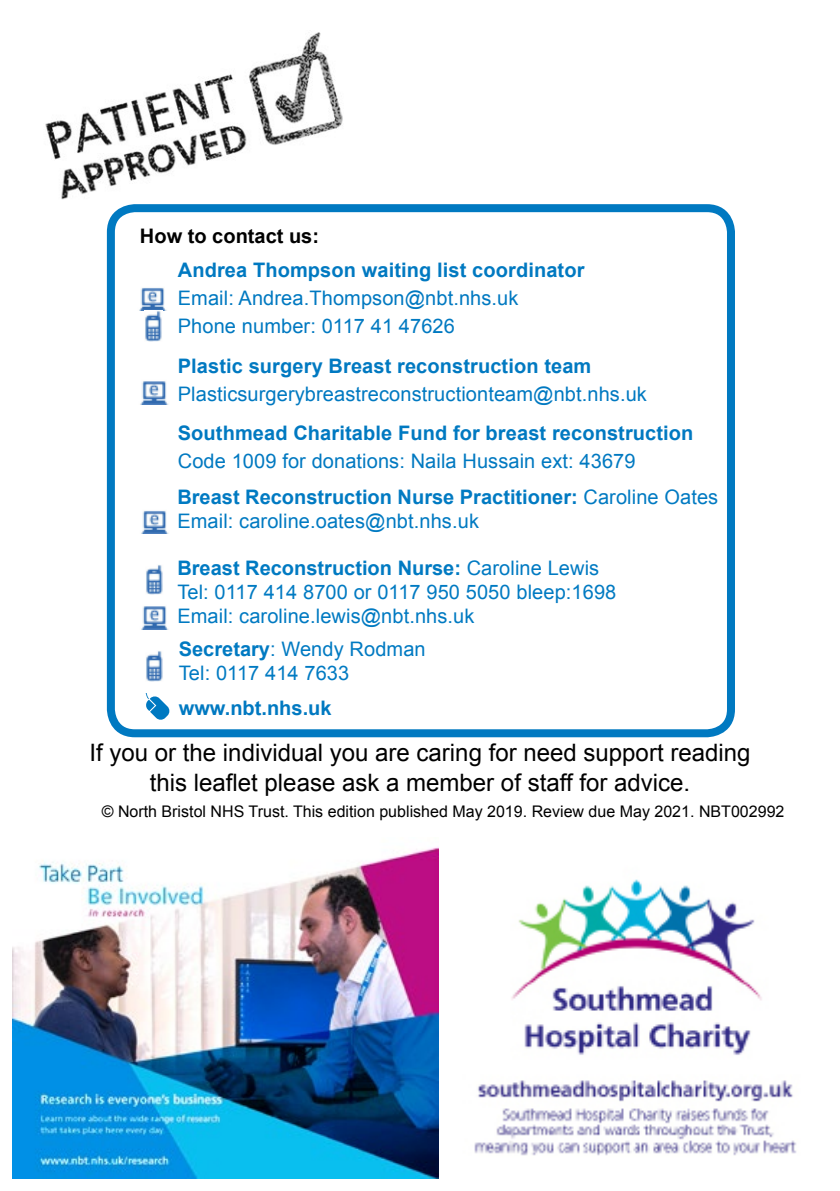
<style>
.page{position:relative;width:840px;height:1191px;background:#fff}
.page>*{position:absolute;margin:0;border:0;box-sizing:border-box;transform-origin:0 0}
.t1{font:24px/29.4px "Arial";color:#000;text-align:center}
.t2{font:20px/24px "Arial";letter-spacing:.005em;color:#007ac2}
.t3{font:20px/28px "Arial";letter-spacing:.005em;color:#0079c1}
.t4{font:700 20px "Arial";letter-spacing:.005em;color:#0079c1}
.t5{font:700 20px "Arial";color:#000}
.t6{font:16px "Arial";color:#000}
.s1{font-weight:700}
</style>
<div class="page">
<img style="left:45px;top:32px;width:298px;height:193px">
<img style="left:13px;top:847px;width:425px;height:331px">
<img style="left:474px;top:879px;width:323px;height:277px">
<img style="left:146px;top:565px;width:17px;height:30px">
<img style="left:141px;top:606px;width:27px;height:23px">
<img style="left:141px;top:510px;width:28px;height:24px">
<img style="left:146px;top:651px;width:17px;height:30px">
<svg style="left:145px;top:693px;width:25px;height:27px"></svg>
<img style="left:140px;top:381px;width:28px;height:23px">
<img style="left:139px;top:287px;width:28px;height:24px">
<img style="left:145px;top:311px;width:17px;height:30px">
<div style="left:107px;top:204px;width:627px;height:533px;border:8px solid #0079c1;border-radius:24px"></div>
<p class="t5" style="left:140px;top:222px;width:180px">How to contact us:</p>
<p class="t4" style="left:178px;top:257px;width:408px">Andrea Thompson waiting list coordinator</p>
<p class="t3" style="left:178px;top:284px;width:342px">Email: Andrea.Thompson@nbt.nhs.uk<br>Phone number: 0117 41 47626</p>
<p class="t4" style="left:178px;top:352px;width:415px">Plastic surgery Breast reconstruction team</p>
<p class="t3" style="left:178px;top:380px;width:470px">Plasticsurgerybreastreconstructionteam@nbt.nhs.uk</p>
<p class="t4" style="left:178px;top:420px;width:517px">Southmead Charitable Fund for breast reconstruction</p>
<p class="t3" style="left:178px;top:447px;width:459px">Code 1009 for donations: Naila Hussain ext: 43679</p>
<p class="t2" style="left:177px;top:485px;width:542px"><span class="s1">Breast Reconstruction Nurse Practitioner:</span> Caroline Oates<br>Email: caroline.oates@nbt.nhs.uk</p>
<p class="t2" style="left:177px;top:556px;width:440px"><span class="s1">Breast Reconstruction Nurse:</span> Caroline Lewis<br>Tel: 0117 414 8700 or 0117 950 5050 bleep:1698<br>Email: caroline.lewis@nbt.nhs.uk</p>
<p class="t2" style="left:179px;top:637px;width:248px"><span class="s1">Secretary</span>: Wendy Rodman<br>Tel: 0117 414 7633</p>
<p class="t4" style="left:179px;top:695px;width:154px">www.nbt.nhs.uk</p>
<p class="t1" style="left:89px;top:738px;width:662px">If you or the individual you are caring for need support reading this leaflet please ask a member of staff for advice.</p>
<p class="t6" style="left:102px;top:801px;width:683px">© North Bristol NHS Trust. This edition published May 2019. Review due May 2021. NBT002992</p>
</div>
